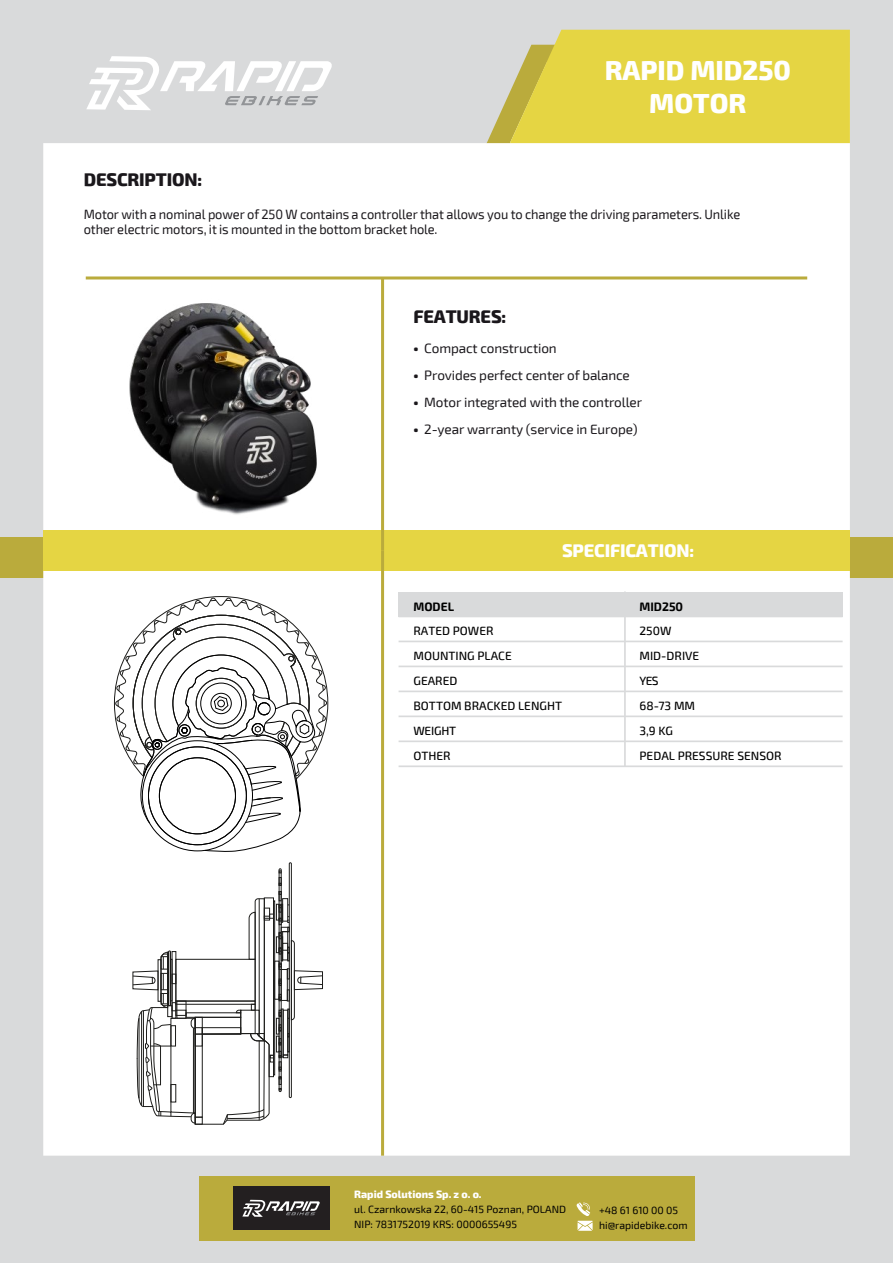
<style>
.page{position:relative;width:893px;height:1263px;background:#d9dadb}
.page>*{position:absolute;margin:0;border:0;box-sizing:border-box;transform-origin:0 0}
.t1{font:800 27px/32.4px "Exo 2";color:#fff;text-align:center}
.t2{font:800 18px "Exo 2";letter-spacing:-.01em;color:#1a171b}
.t3{font:800 18px "Exo 2";letter-spacing:-.01em;color:#fff}
.t4{font:13.5px/15px "Exo 2";letter-spacing:-.01em;color:#1a171b;scale:.95 1}
.t5{font:13.5px "Exo 2";letter-spacing:-.01em;color:#1a171b}
.t6{font:500 12px/24.9px "Exo 2";color:#000}
.t7{font:700 12px "Exo 2";color:#000}
.t8{font:10.5px/15.1px "Exo 2";color:#000}
.t9{font:800 10.5px "Exo 2";color:#fff}
.s1{font-weight:900}
</style>
<div class="page">
<div style="left:0;top:537px;width:893px;height:40px;background:#baab3c"></div>
<div style="left:43px;top:143px;width:807px;height:1013px;background:#fff"></div>
<svg style="left:480px;top:30px;width:370px;height:128px"></svg>
<div style="left:43px;top:531px;width:807px;height:40px;background:#e5d543"></div>
<svg style="left:114px;top:571px;width:214px;height:281px"></svg>
<div style="left:211px;top:693px;width:20px;height:21px;border:1px solid #000;border-radius:50%"></div>
<div style="left:218px;top:700px;width:7px;height:7px;border:1px solid #000;border-radius:50%"></div>
<div style="left:201px;top:683px;width:41px;height:41px;border:1px solid #000;border-radius:50%"></div>
<div style="left:289px;top:862px;width:3px;height:236px;border:1px solid #1d1d1b"></div>
<svg style="left:133px;top:868px;width:190px;height:257px"></svg>
<div style="left:199px;top:1176px;width:495px;height:64px;background:#baab3c"></div>
<svg style="left:577px;top:1202px;width:16px;height:29px"></svg>
<div style="left:233px;top:1186px;width:96px;height:44px;background:#231f20"></div>
<svg style="left:242px;top:1200px;width:78px;height:17px"></svg>
<hr style="left:399px;top:616px;width:444px;height:1px;background:#d9dadb">
<hr style="left:399px;top:641px;width:444px;height:1px;background:#d9dadb">
<hr style="left:399px;top:665px;width:444px;height:2px;background:#d9dadb">
<hr style="left:399px;top:690px;width:444px;height:2px;background:#d9dadb">
<hr style="left:399px;top:715px;width:444px;height:2px;background:#d9dadb">
<hr style="left:399px;top:740px;width:444px;height:2px;background:#d9dadb">
<hr style="left:399px;top:765px;width:444px;height:2px;background:#d9dadb">
<hr style="left:624px;top:591px;width:2px;height:175px;background:#d9dadb">
<div style="left:399px;top:592px;width:444px;height:24px;background:#d9dadb"></div>
<svg style="left:86px;top:56px;width:246px;height:54px"></svg>
<hr style="left:381px;top:277px;width:3px;height:274px;background:#baab3c">
<hr style="left:86px;top:276px;width:721px;height:3px;background:#baab3c">
<hr style="left:381px;top:551px;width:3px;height:605px;background:#baab3c">
<img style="left:122px;top:299px;width:206px;height:221px">
<h1 class="t1" style="left:605px;top:55px;width:188px">RAPID MID250<br>MOTOR</h1>
<h2 class="t2" style="left:84px;top:169px;width:120px">DESCRIPTION:</h2>
<p class="t4" style="left:84px;top:207px;width:692px">Motor with a nominal power of 250 W contains a controller that allows you to change the driving parameters. Unlike other electric motors, it is mounted in the bottom bracket hole.</p>
<h2 class="t2" style="left:413px;top:306px;width:94px">FEATURES:</h2>
<p class="t5" style="left:413px;top:341px;width:145px"><span class="s1">•</span> Compact construction</p>
<p class="t5" style="left:413px;top:368px;width:218px"><span class="s1">•</span> Provides perfect center of balance</p>
<p class="t5" style="left:413px;top:395px;width:230px"><span class="s1">•</span> Motor integrated with the controller</p>
<p class="t5" style="left:413px;top:422px;width:226px"><span class="s1">•</span> 2-year warranty (service in Europe)</p>
<h2 class="t3" style="left:562px;top:540px;width:134px">SPECIFICATION:</h2>
<p class="t7" style="left:413px;top:599px;width:42px">MODEL</p>
<p class="t6" style="left:413px;top:619px;width:150px">RATED POWER<br>MOUNTING PLACE<br>GEARED<br>BOTTOM BRACKED LENGHT<br>WEIGHT<br>OTHER</p>
<p class="t7" style="left:639px;top:599px;width:45px">MID250</p>
<p class="t6" style="left:639px;top:619px;width:144px">250W<br>MID-DRIVE<br>YES<br>68-73 MM<br>3,9 KG<br>PEDAL PRESSURE SENSOR</p>
<p class="t9" style="left:354px;top:1188px;width:129px">Rapid Solutions Sp. z o. o.</p>
<p class="t8" style="left:354px;top:1202px;width:213px">ul. Czarnkowska 22, 60-415 Poznan, POLAND<br>NIP: 7831752019 KRS: 0000655495</p>
<p class="t8" style="left:599px;top:1203px;width:90px">+48 61 610 00 05 hi@rapidebike.com</p>
</div>
